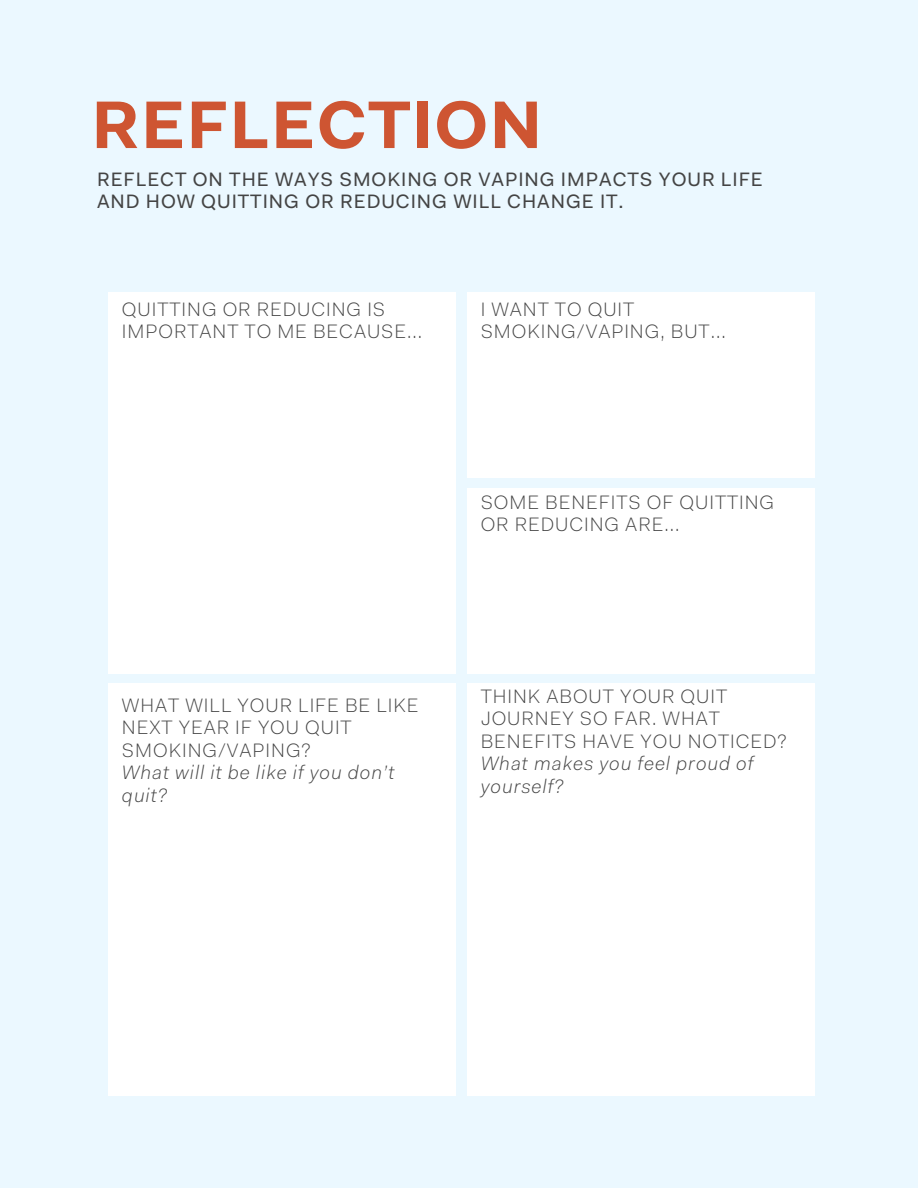
<style>
.page{position:relative;width:918px;height:1188px;background:#ebf8ff}
.page>*{position:absolute;margin:0;border:0;box-sizing:border-box;transform-origin:0 0}
.t1{font:700 67.5px "Fakt Pro";letter-spacing:.02em;color:#ce5532}
.t2{font:300 19.5px/22.5px "Fakt Pro";letter-spacing:.05em;color:#444}
.t3{font:19.5px/22.5px "Fakt Pro";letter-spacing:.05em;color:#444}
.t4{font:italic 300 19.5px/22.5px "Fakt Pro";letter-spacing:.05em;color:#444}
</style>
<div class="page">
<div style="left:467px;top:292px;width:348px;height:186px;background:#fff"></div>
<div style="left:467px;top:488px;width:348px;height:186px;background:#fff"></div>
<div style="left:467px;top:684px;width:348px;height:412px;background:#fff"></div>
<div style="left:108px;top:292px;width:348px;height:382px;background:#fff"></div>
<div style="left:108px;top:684px;width:348px;height:412px;background:#fff"></div>
<h1 class="t1" style="left:92px;top:98px;width:452px">REFLECTION</h1>
<p class="t3" style="left:97px;top:170px;width:667px">REFLECT ON THE WAYS SMOKING OR VAPING IMPACTS YOUR LIFE<br>AND HOW QUITTING OR REDUCING WILL CHANGE IT.</p>
<p class="t2" style="left:122px;top:300px;width:302px">QUITTING OR REDUCING IS<br>IMPORTANT TO ME BECAUSE...</p>
<p class="t2" style="left:481px;top:300px;width:247px">I WANT TO QUIT<br>SMOKING/VAPING, BUT...</p>
<p class="t2" style="left:481px;top:493px;width:295px">SOME BENEFITS OF QUITTING<br>OR REDUCING ARE...</p>
<p class="t2" style="left:122px;top:696px;width:298px">WHAT WILL YOUR LIFE BE LIKE<br>NEXT YEAR IF YOU QUIT<br>SMOKING/VAPING?</p>
<p class="t4" style="left:122px;top:763px;width:274px">What will it be like if you don’t quit?</p>
<p class="t2" style="left:481px;top:687px;width:307px">THINK ABOUT YOUR QUIT<br>JOURNEY SO FAR. WHAT<br>BENEFITS HAVE YOU NOTICED?</p>
<p class="t4" style="left:481px;top:754px;width:274px">What makes you feel proud of yourself?</p>
</div>
